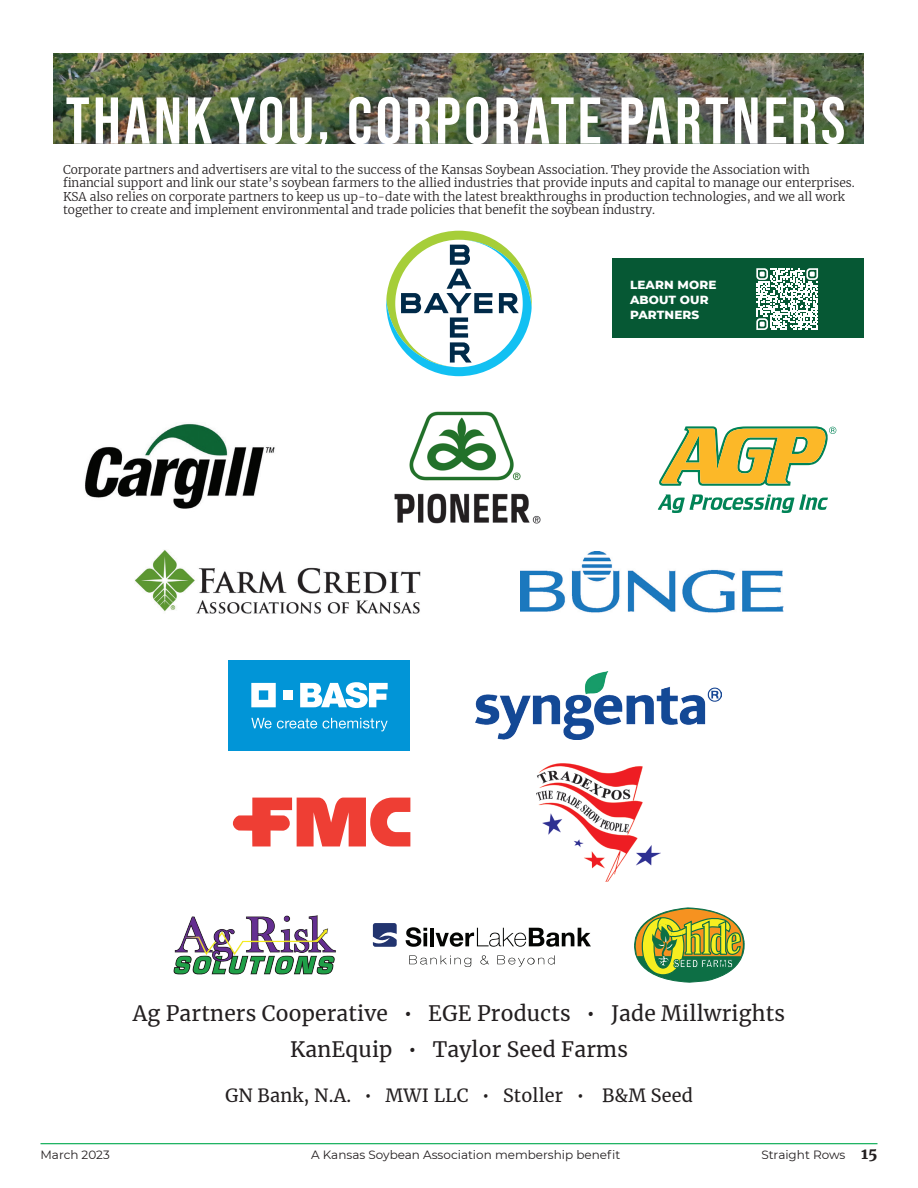
<style>
.page{position:relative;width:918px;height:1188px;background:#fff}
.page>*{position:absolute;margin:0;border:0;box-sizing:border-box;transform-origin:0 0}
.t1{font:66px "Bebas Neue";letter-spacing:.05em;color:#fff}
.Emphasis_Text{font:21px/36px "Merriweather";letter-spacing:.01em;color:#231f20;text-align:center}
.Emphasis_Text-2{font:18px "Merriweather";letter-spacing:.01em;color:#231f20}
.Small_Merriweather_8{font:300 12px/13.5px "Merriweather";color:#231f20}
.t2{font:12px "Montserrat";color:#231f20}
.Issue_Number_White{font:800 12px/15px "Montserrat";letter-spacing:.01em;color:#fff}
.s1{font-family:"Merriweather";font-weight:900;font-size:15px}
</style>
<div class="page">
<img style="left:54px;top:54px;width:810px;height:90px">
<img style="left:521px;top:552px;width:263px;height:61px">
<img style="left:135px;top:550px;width:286px;height:63px">
<img style="left:85px;top:423px;width:190px;height:86px">
<svg style="left:658px;top:495px;width:170px;height:18px"></svg>
<svg style="left:659px;top:426px;width:177px;height:60px"></svg>
<img style="left:394px;top:411px;width:147px;height:113px">
<svg style="left:386px;top:231px;width:146px;height:145px"></svg>
<div style="left:229px;top:660px;width:181px;height:91px;background:#0195d7"></div>
<svg style="left:251px;top:683px;width:25px;height:24px"></svg>
<div style="left:283px;top:690px;width:10px;height:10px;background:#fff"></div>
<svg style="left:300px;top:682px;width:88px;height:26px"></svg>
<svg style="left:251px;top:718px;width:66px;height:11px"></svg>
<svg style="left:323px;top:718px;width:65px;height:13px"></svg>
<svg style="left:233px;top:798px;width:177px;height:48px"></svg>
<img style="left:475px;top:671px;width:247px;height:69px">
<img style="left:536px;top:763px;width:125px;height:118px">
<svg style="left:634px;top:908px;width:110px;height:74px"></svg>
<img style="left:174px;top:915px;width:162px;height:60px">
<svg style="left:406px;top:927px;width:21px;height:20px"></svg>
<hr style="left:430px;top:928px;width:4px;height:18px;background:#040503">
<svg style="left:436px;top:928px;width:155px;height:19px"></svg>
<svg style="left:373px;top:923px;width:24px;height:24px"></svg>
<svg style="left:409px;top:955px;width:62px;height:12px"></svg>
<svg style="left:480px;top:955px;width:9px;height:10px"></svg>
<svg style="left:497px;top:955px;width:58px;height:12px"></svg>
<div style="left:612px;top:258px;width:252px;height:80px;background:#065834"></div>
<svg style="left:756px;top:268px;width:62px;height:62px"></svg>
<hr style="left:40px;top:1143px;width:838px;height:1px;background:#00a94e">
<p class="t1" style="left:66px;top:83px;width:781px">THANK YOU, CORPORATE PARTNERS</p>
<p class="Small_Merriweather_8" style="left:63px;top:162px;width:793px">Corporate partners and advertisers are vital to the success of the Kansas Soybean Association. They provide the Association with financial support and link our state’s soybean farmers to the allied industries that provide inputs and capital to manage our enterprises.<br>KSA also relies on corporate partners to keep us up-to-date with the latest breakthroughs in production technologies, and we all work together to create and implement environmental and trade policies that benefit the soybean industry.</p>
<p class="Issue_Number_White" style="left:630px;top:276px;width:88px">LEARN MORE<br>ABOUT OUR<br>PARTNERS</p>
<p class="Emphasis_Text" style="left:133px;top:995px;width:654px">Ag Partners Cooperative • EGE Products • Jade Millwrights<br>KanEquip • Taylor Seed Farms</p>
<p class="Emphasis_Text-2" style="left:225px;top:1083px;width:469px">GN Bank, N.A. • MWI LLC • Stoller • B&amp;M Seed</p>
<p class="t2" style="left:40px;top:1147px;width:71px">March 2023</p>
<p class="t2" style="left:311px;top:1147px;width:311px">A Kansas Soybean Association membership benefit</p>
<p class="t2" style="left:761px;top:1147px;width:118px">Straight Rows <span class="s1">15</span></p>
</div>
